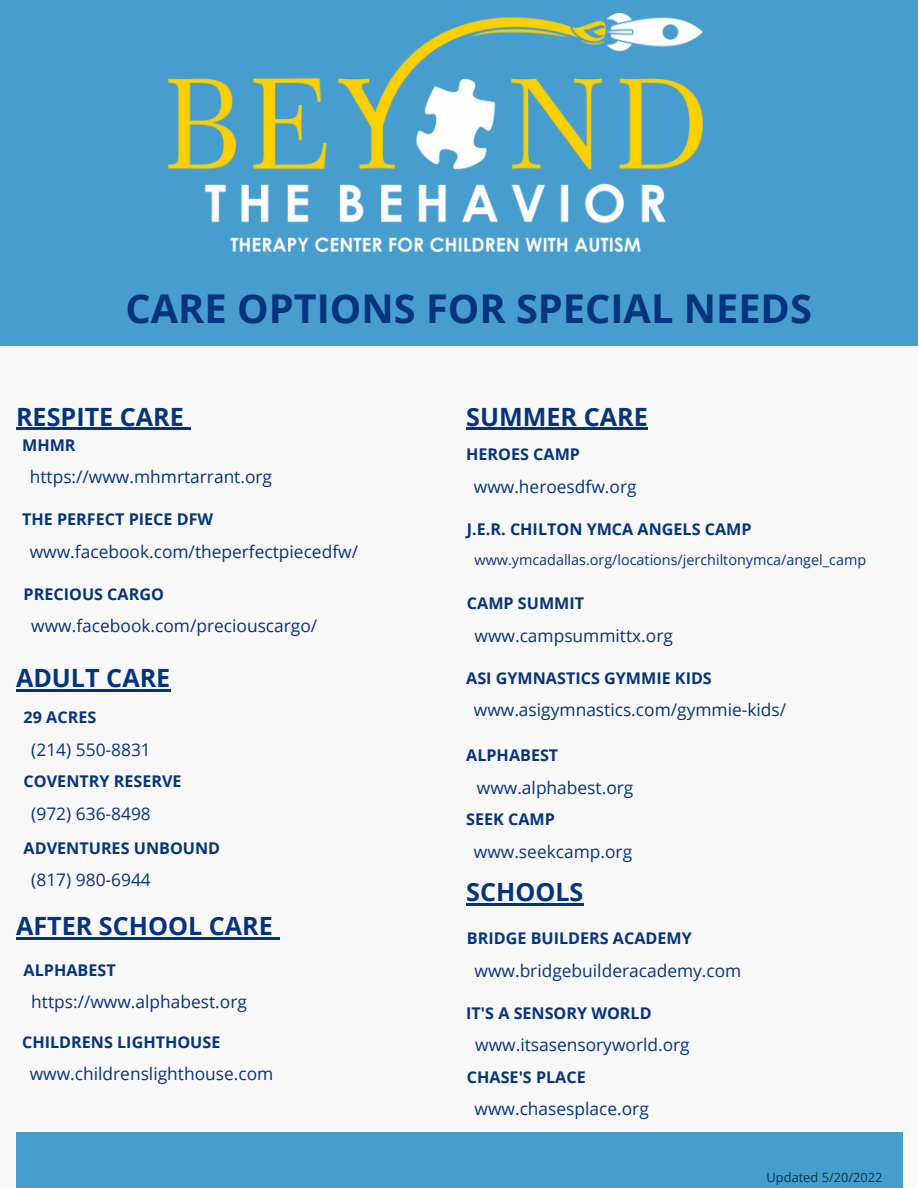
<style>
.page{position:relative;width:918px;height:1188px;background:#f8f8f8}
.page>*{position:absolute;margin:0;border:0;box-sizing:border-box;transform-origin:0 0}
.t1{font:700 39.75px "Open Sans";color:#05347e}
.t2{font:700 25.2px "Open Sans";color:#05347e}
.t3{font:17.4px "Open Sans";color:#05347e}
.t4{font:700 16.2px "Open Sans";color:#05347e}
.t5{font:14.4px "Open Sans";color:#05347e}
.t6{font:12.75px "Open Sans";color:#023649}
</style>
<div class="page">
<div style="left:0;top:0;width:918px;height:346px;background:#479ece"></div>
<div style="left:16px;top:1132px;width:886px;height:56px;background:#479ece"></div>
<img style="left:169px;top:13px;width:533px;height:239px">
<hr style="left:16px;top:428px;width:168px;height:2px;background:#05347e">
<svg style="left:184px;top:428px;width:6px;height:2px"></svg>
<hr style="left:16px;top:937px;width:257px;height:2px;background:#05347e">
<svg style="left:273px;top:937px;width:6px;height:2px"></svg>
<hr style="left:16px;top:690px;width:154px;height:2px;background:#05347e">
<hr style="left:466px;top:428px;width:182px;height:2px;background:#05347e">
<hr style="left:466px;top:903px;width:117px;height:3px;background:#05347e">
<h1 class="t1" style="left:126px;top:280px;width:688px">CARE OPTIONS FOR SPECIAL NEEDS</h1>
<h2 class="t2" style="left:16px;top:399px;width:169px">RESPITE CARE</h2>
<p class="t4" style="left:22px;top:434px;width:55px">MHMR</p>
<p class="t3" style="left:30px;top:465px;width:244px">https://www.mhmrtarrant.org</p>
<p class="t4" style="left:22px;top:508px;width:193px">THE PERFECT PIECE DFW</p>
<p class="t3" style="left:30px;top:539px;width:330px">www.facebook.com/theperfectpiecedfw/</p>
<p class="t4" style="left:24px;top:582px;width:142px">PRECIOUS CARGO</p>
<p class="t3" style="left:31px;top:614px;width:288px">www.facebook.com/preciouscargo/</p>
<h2 class="t2" style="left:466px;top:399px;width:183px">SUMMER CARE</h2>
<p class="t4" style="left:466px;top:443px;width:115px">HEROES CAMP</p>
<p class="t3" style="left:474px;top:474px;width:164px">www.heroesdfw.org</p>
<p class="t4" style="left:467px;top:518px;width:286px">J.E.R. CHILTON YMCA ANGELS CAMP</p>
<p class="t5" style="left:475px;top:550px;width:393px">www.ymcadallas.org/locations/jerchiltonymca/angel_camp</p>
<p class="t4" style="left:467px;top:592px;width:119px">CAMP SUMMIT</p>
<p class="t3" style="left:475px;top:623px;width:200px">www.campsummittx.org</p>
<h2 class="t2" style="left:16px;top:660px;width:156px">ADULT CARE</h2>
<p class="t4" style="left:466px;top:666px;width:247px">ASI GYMNASTICS GYMMIE KIDS</p>
<p class="t4" style="left:24px;top:706px;width:74px">29 ACRES</p>
<p class="t3" style="left:31px;top:737px;width:121px">(214) 550-8831</p>
<p class="t4" style="left:24px;top:770px;width:159px">COVENTRY RESERVE</p>
<p class="t3" style="left:31px;top:801px;width:121px">(972) 636-8498</p>
<p class="t4" style="left:24px;top:836px;width:198px">ADVENTURES UNBOUND</p>
<p class="t3" style="left:31px;top:868px;width:121px">(817) 980-6944</p>
<h2 class="t2" style="left:16px;top:908px;width:258px">AFTER SCHOOL CARE</h2>
<p class="t4" style="left:24px;top:958px;width:94px">ALPHABEST</p>
<p class="t3" style="left:31px;top:989px;width:217px">https://www.alphabest.org</p>
<p class="t4" style="left:22px;top:1030px;width:200px">CHILDRENS LIGHTHOUSE</p>
<p class="t3" style="left:30px;top:1062px;width:245px">www.childrenslighthouse.com</p>
<p class="t3" style="left:474px;top:697px;width:314px">www.asigymnastics.com/gymmie-kids/</p>
<p class="t4" style="left:466px;top:744px;width:94px">ALPHABEST</p>
<p class="t3" style="left:477px;top:775px;width:158px">www.alphabest.org</p>
<p class="t4" style="left:466px;top:808px;width:90px">SEEK CAMP</p>
<p class="t3" style="left:474px;top:839px;width:160px">www.seekcamp.org</p>
<h2 class="t2" style="left:466px;top:874px;width:119px">SCHOOLS</h2>
<p class="t4" style="left:467px;top:927px;width:226px">BRIDGE BUILDERS ACADEMY</p>
<p class="t3" style="left:475px;top:958px;width:268px">www.bridgebuilderacademy.com</p>
<p class="t4" style="left:466px;top:1001px;width:187px">IT'S A SENSORY WORLD</p>
<p class="t3" style="left:475px;top:1032px;width:216px">www.itsasensoryworld.org</p>
<p class="t4" style="left:467px;top:1065px;width:120px">CHASE'S PLACE</p>
<p class="t3" style="left:475px;top:1097px;width:176px">www.chasesplace.org</p>
<p class="t6" style="left:767px;top:1168px;width:117px">Updated 5/20/2022</p>
</div>
